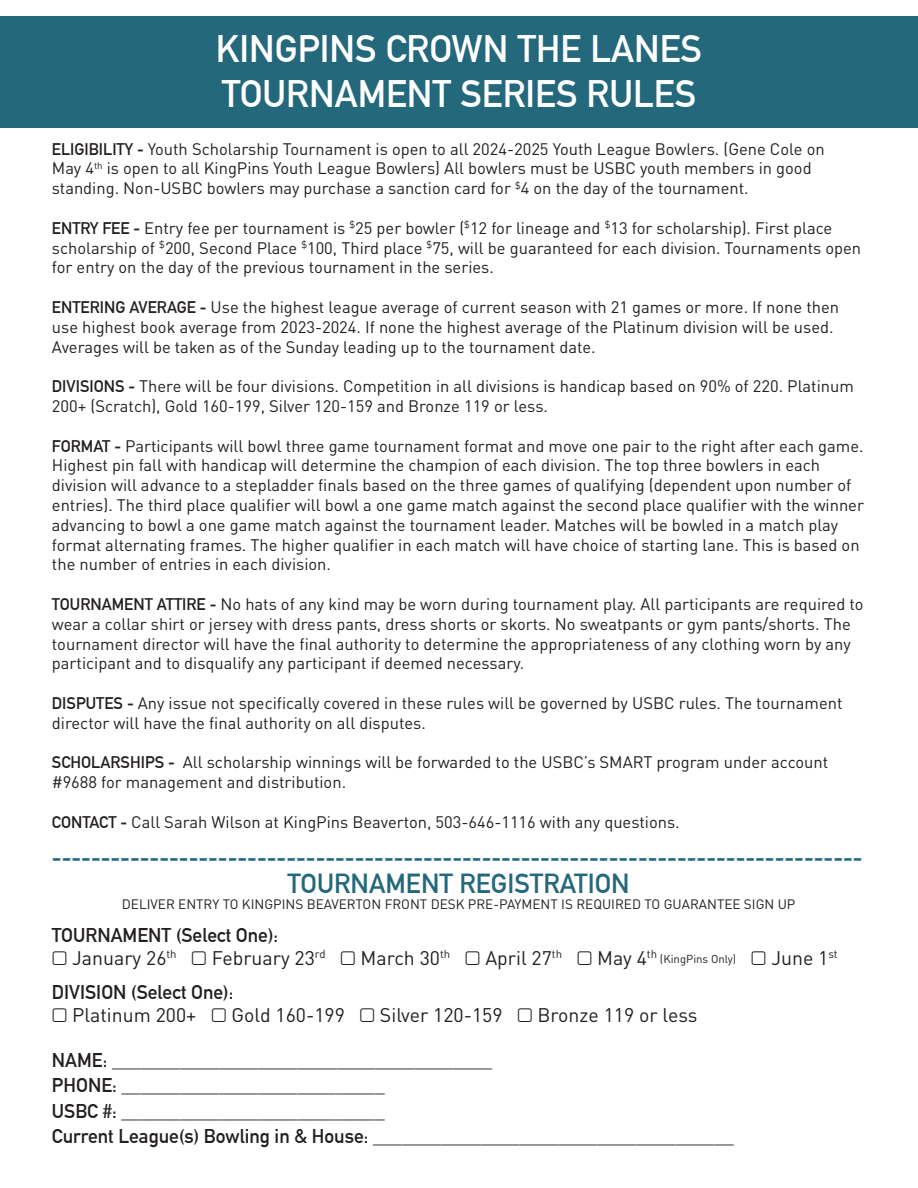
<style>
.page{position:relative;width:918px;height:1188px;background:#fff}
.page>*{position:absolute;margin:0;border:0;box-sizing:border-box;transform-origin:0 0}
.t1{font:700 37.5px/45px "DIN Alternate";color:#fff}
.t2{font:700 27px "DIN Alternate";color:#24687b}
.t3{font:700 24px "DIN Alternate";color:#24687b}
.t4{font:700 19.5px/25.5px "DIN Alternate";color:#231f20}
.t5{font:19.5px "DIN Pro";color:#231f20}
.t6{font:16.5px/19.8px "DIN Pro";color:#231f20}
.t7{font:13.5px "DIN Pro";color:#231f20}
.s1{font-family:"DIN Alternate";font-weight:700}
.s2{font-family:"Free Sans"}
.s3{font-size:11.4px}
</style>
<div class="page">
<div style="left:0;top:16px;width:918px;height:112px;background:#24687b"></div>
<h1 class="t1" style="left:216px;top:23px;width:488px">KINGPINS CROWN THE LANES<br>TOURNAMENT SERIES RULES</h1>
<p class="t6" style="left:52px;top:137px;width:774px"><span class="s1">ELIGIBILITY -</span> Youth Scholarship Tournament is open to all 2024-2025 Youth League Bowlers. (Gene Cole on<br>May 4<sup>th</sup> is open to all KingPins Youth League Bowlers) All bowlers must be USBC youth members in good standing. Non-USBC bowlers may purchase a sanction card for <sup>$</sup>4 on the day of the tournament.</p>
<p class="t6" style="left:52px;top:216px;width:811px"><span class="s1">ENTRY FEE -</span> Entry fee per tournament is <sup>$</sup>25 per bowler (<sup>$</sup>12 for lineage and <sup>$</sup>13 for scholarship). First place scholarship of <sup>$</sup>200, Second Place <sup>$</sup>100, Third place <sup>$</sup>75, will be guaranteed for each division. Tournaments open for entry on the day of the previous tournament in the series.</p>
<p class="t6" style="left:52px;top:295px;width:789px"><span class="s1">ENTERING AVERAGE -</span> Use the highest league average of current season with 21 games or more. If none then use highest book average from 2023-2024. If none the highest average of the Platinum division will be used.<br>Averages will be taken as of the Sunday leading up to the tournament date.</p>
<p class="t6" style="left:52px;top:375px;width:804px"><span class="s1">DIVISIONS -</span> There will be four divisions. Competition in all divisions is handicap based on 90% of 220. Platinum<br>200+ (Scratch), Gold 160-199, Silver 120-159 and Bronze 119 or less.</p>
<p class="t6" style="left:52px;top:434px;width:814px"><span class="s1">FORMAT -</span> Participants will bowl three game tournament format and move one pair to the right after each game.<br>Highest pin fall with handicap will determine the champion of each division. The top three bowlers in each division will advance to a stepladder finals based on the three games of qualifying (dependent upon number of entries). The third place qualifier will bowl a one game match against the second place qualifier with the winner advancing to bowl a one game match against the tournament leader. Matches will be bowled in a match play format alternating frames. The higher qualifier in each match will have choice of starting lane. This is based on the number of entries in each division.</p>
<p class="t6" style="left:52px;top:592px;width:813px"><span class="s1">TOURNAMENT ATTIRE -</span> No hats of any kind may be worn during tournament play. All participants are required to wear a collar shirt or jersey with dress pants, dress shorts or skorts. No sweatpants or gym pants/shorts. The tournament director will have the final authority to determine the appropriateness of any clothing worn by any participant and to disqualify any participant if deemed necessary.</p>
<p class="t6" style="left:52px;top:691px;width:792px"><span class="s1">DISPUTES -</span> Any issue not specifically covered in these rules will be governed by USBC rules. The tournament director will have the final authority on all disputes.</p>
<p class="t6" style="left:52px;top:751px;width:778px"><span class="s1">SCHOLARSHIPS -</span> All scholarship winnings will be forwarded to the USBC’s SMART program under account #9688 for management and distribution.</p>
<p class="t6" style="left:52px;top:810px;width:629px"><span class="s1">CONTACT -</span> Call Sarah Wilson at KingPins Beaverton, 503-646-1116 with any questions.</p>
<h3 class="t3" style="left:52px;top:839px;width:812px">-----------------------------------------------------------------------------------</h3>
<h2 class="t2" style="left:288px;top:863px;width:344px">TOURNAMENT REGISTRATION</h2>
<p class="t7" style="left:122px;top:894px;width:675px">DELIVER ENTRY TO KINGPINS BEAVERTON FRONT DESK PRE-PAYMENT IS REQUIRED TO GUARANTEE SIGN UP</p>
<p class="t4" style="left:52px;top:921px;width:228px">TOURNAMENT (Select One):</p>
<p class="t5" style="left:52px;top:942px;width:787px"><span class="s2">▢</span> January 26<sup>th</sup> <span class="s2">▢</span> February 23<sup>rd</sup> <span class="s2">▢</span> March 30<sup>th</sup> <span class="s2">▢</span> April 27<sup>th</sup> <span class="s2">▢</span> May 4<sup>th</sup> <span class="s3">(KingPins Only)</span> <span class="s2">▢</span> June 1<sup>st</sup></p>
<p class="t4" style="left:52px;top:978px;width:183px">DIVISION (Select One):</p>
<p class="t5" style="left:52px;top:999px;width:647px"><span class="s2">▢</span> Platinum 200+ <span class="s2">▢</span> Gold 160-199 <span class="s2">▢</span> Silver 120-159 <span class="s2">▢</span> Bronze 119 or less</p>
<p class="t4" style="left:52px;top:1046px;width:683px">NAME: _______________________________________<br>PHONE: ___________________________<br>USBC #: ___________________________<br>Current League(s) Bowling in &amp; House: _____________________________________</p>
</div>
